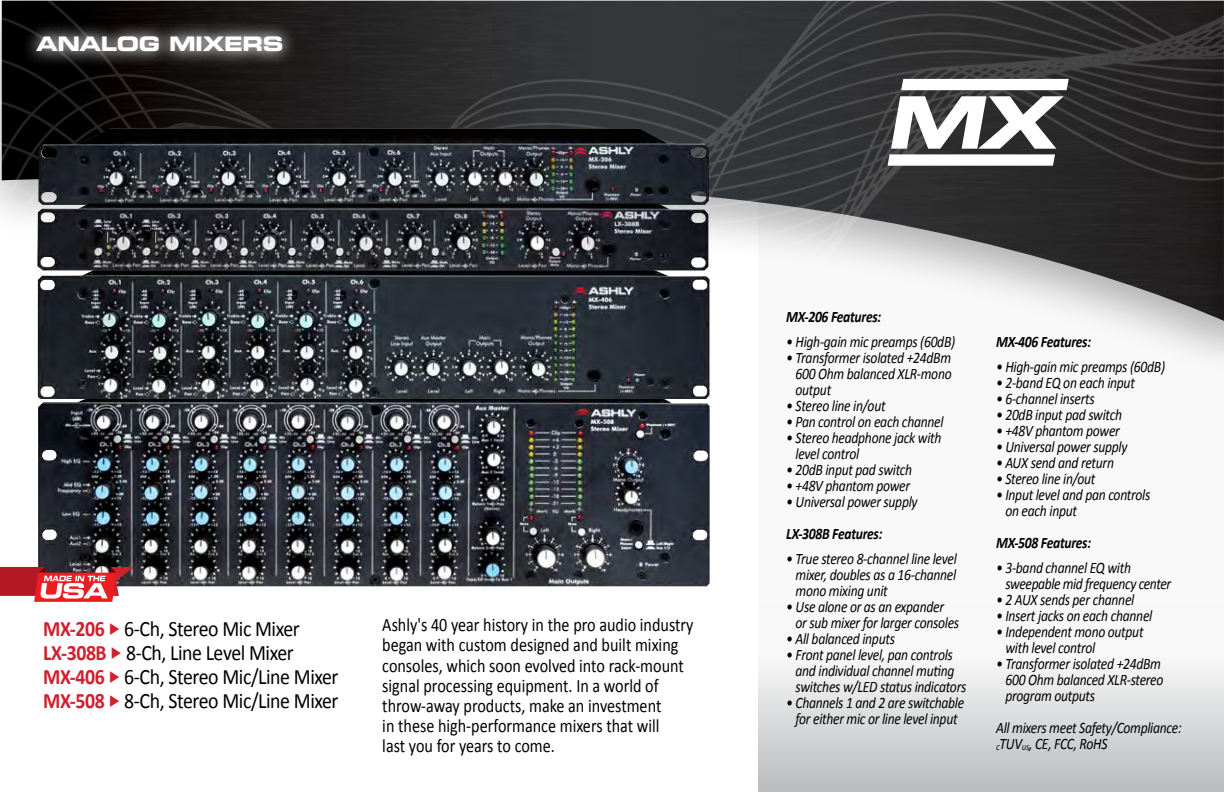
<style>
.page{position:relative;width:1224px;height:792px;background:#fff}
.page>*{position:absolute;margin:0;border:0;box-sizing:border-box;transform-origin:0 0}
.t1{font:22px "Calibri";letter-spacing:-.02em;color:#000;scale:.9 1}
.t2{font:20px "Eurostile Bold Extended Two";letter-spacing:-.02em;color:#fff}
.body_copy{font:19px/20px "Calibri";color:#000;scale:.85 1}
.body_copy-2{font:italic 16px/16px "Calibri";letter-spacing:-.02em;color:#000;scale:.85 1}
.body_copy-3{font:italic 700 16px "Calibri";letter-spacing:-.02em;color:#000;scale:.85 1}
.s1{font-weight:700;color:#d0202e}
.s2{color:#d0202e}
</style>
<div class="page">
<div style="left:758px;top:0;width:466px;height:792px;background:#f9f9f9"></div>
<div style="left:758px;top:605px;width:466px;height:187px;background:linear-gradient(to bottom,#fff,#bdbfc1)"></div>
<img style="left:0;top:1px;width:1224px;height:396px">
<div style="left:20px;top:19px;width:279px;height:51px;background:#fff;opacity:.75"></div>
<svg style="left:901px;top:79px;width:168px;height:11px"></svg>
<svg style="left:888px;top:96px;width:177px;height:70px"></svg>
<img style="left:38px;top:399px;width:672px;height:187px">
<img style="left:38px;top:261px;width:672px;height:138px">
<img style="left:37px;top:128px;width:672px;height:143px">
<svg style="left:0;top:567px;width:134px;height:35px"></svg>
<p class="t2" style="left:36px;top:30px;width:249px">ANALOG MIXERS</p>
<p class="t1" style="left:43px;top:615px;width:287px"><span class="s1">MX-206</span> <span class="s2">◆</span> 6-Ch, Stereo Mic Mixer</p>
<p class="t1" style="left:43px;top:639px;width:280px"><span class="s1">LX-308B</span> <span class="s2">◆</span> 8-Ch, Line Level Mixer</p>
<p class="t1" style="left:43px;top:663px;width:330px"><span class="s1">MX-406</span> <span class="s2">◆</span> 6-Ch, Stereo Mic/Line Mixer</p>
<p class="t1" style="left:43px;top:687px;width:330px"><span class="s1">MX-508</span> <span class="s2">◆</span> 8-Ch, Stereo Mic/Line Mixer</p>
<p class="body_copy" style="left:382px;top:615px;width:368px">Ashly's 40 year history in the pro audio industry began with custom designed and built mixing consoles, which soon evolved into rack-mount signal processing equipment. In a world of throw-away products, make an investment<br>in these high-performance mixers that will<br>last you for years to come.</p>
<p class="body_copy-3" style="left:786px;top:306px;width:113px">MX-206 Features:</p>
<p class="body_copy-2" style="left:786px;top:333px;width:200px">• High-gain mic preamps (60dB)</p>
<p class="body_copy-2" style="left:796px;top:349px;width:185px;text-align:justify;text-indent:-9px">• Transformer isolated +24dBm 600 Ohm balanced XLR-mono output</p>
<p class="body_copy-2" style="left:786px;top:397px;width:118px">• Stereo line in/out</p>
<p class="body_copy-2" style="left:786px;top:413px;width:187px">• Pan control on each channel</p>
<p class="body_copy-2" style="left:796px;top:429px;width:173px;text-indent:-9px">• Stereo headphone jack with level control</p>
<p class="body_copy-2" style="left:786px;top:461px;width:150px">• 20dB input pad switch</p>
<p class="body_copy-2" style="left:786px;top:477px;width:147px">• +48V phantom power</p>
<p class="body_copy-2" style="left:786px;top:493px;width:156px">• Universal power supply</p>
<p class="body_copy-3" style="left:786px;top:523px;width:115px">LX-308B Features:</p>
<p class="body_copy-2" style="left:796px;top:550px;width:191px;text-align:justify;text-indent:-9px">• True stereo 8-channel line level mixer, doubles as a 16-channel mono mixing unit</p>
<p class="body_copy-2" style="left:796px;top:598px;width:194px;text-indent:-9px">• Use alone or as an expander or sub mixer for larger consoles</p>
<p class="body_copy-2" style="left:786px;top:630px;width:129px">• All balanced inputs</p>
<p class="body_copy-2" style="left:796px;top:646px;width:202px;text-indent:-9px">• Front panel level, pan controls and individual channel muting switches w/LED status indicators</p>
<p class="body_copy-2" style="left:786px;top:694px;width:211px;text-align:center">• Channels 1 and 2 are switchable for either mic or line level input</p>
<p class="body_copy-3" style="left:996px;top:331px;width:113px">MX-406 Features:</p>
<p class="body_copy-2" style="left:996px;top:358px;width:200px">• High-gain mic preamps (60dB)</p>
<p class="body_copy-2" style="left:996px;top:374px;width:165px">• 2-band EQ on each input</p>
<p class="body_copy-2" style="left:996px;top:390px;width:118px">• 6-channel inserts</p>
<p class="body_copy-2" style="left:996px;top:406px;width:150px">• 20dB input pad switch</p>
<p class="body_copy-2" style="left:996px;top:422px;width:147px">• +48V phantom power</p>
<p class="body_copy-2" style="left:996px;top:438px;width:156px">• Universal power supply</p>
<p class="body_copy-2" style="left:996px;top:454px;width:140px">• AUX send and return</p>
<p class="body_copy-2" style="left:996px;top:470px;width:118px">• Stereo line in/out</p>
<p class="body_copy-2" style="left:1005px;top:486px;width:172px;text-indent:-9px">• Input level and pan controls on each input</p>
<p class="body_copy-3" style="left:996px;top:532px;width:113px">MX-508 Features:</p>
<p class="body_copy-2" style="left:1005px;top:559px;width:196px;text-indent:-9px">• 3-band channel EQ with sweepable mid frequency center</p>
<p class="body_copy-2" style="left:996px;top:591px;width:164px">• 2 AUX sends per channel</p>
<p class="body_copy-2" style="left:996px;top:607px;width:185px">• Insert jacks on each channel</p>
<p class="body_copy-2" style="left:1005px;top:623px;width:164px;text-indent:-9px">• Independent mono output with level control</p>
<p class="body_copy-2" style="left:1005px;top:655px;width:187px;text-indent:-9px">• Transformer isolated +24dBm<br>600 Ohm balanced XLR-stereo program outputs</p>
<p class="body_copy-2" style="left:996px;top:719px;width:220px">All mixers meet Safety/Compliance: <sub>c</sub>TUV<sub>us</sub>, CE, FCC, RoHS</p>
</div>
